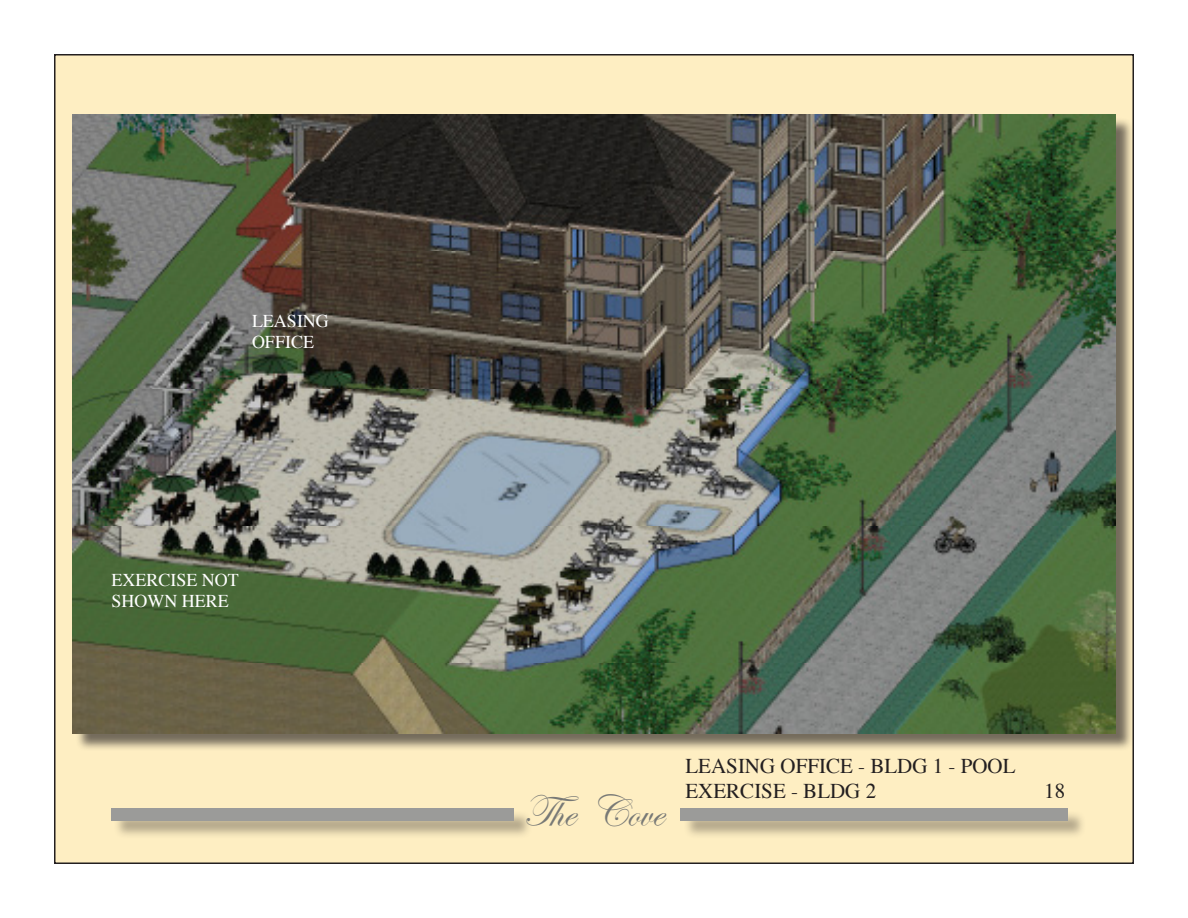
<style>
.page{position:relative;width:1188px;height:918px;background:#fff}
.page>*{position:absolute;margin:0;border:0;box-sizing:border-box;transform-origin:0 0}
.t1{font:45px "Edwardian Script ITC";color:#787976}
.t2{font:21px "Times";color:#231f20}
.t3{font:18px "Times";color:#fff}
</style>
<div class="page">
<div style="left:55px;top:55px;width:1078px;height:808px;background:#feeec2"></div>
<div style="left:683px;top:811px;width:404px;height:29px;background:#231f20;opacity:.34"></div>
<div style="left:681px;top:808px;width:387px;height:13px;background:#9b9b99"></div>
<div style="left:114px;top:811px;width:419px;height:29px;background:#231f20;opacity:.34"></div>
<div style="left:111px;top:808px;width:403px;height:13px;background:#9b9b99"></div>
<div style="left:75px;top:117px;width:1059px;height:635px;background:#231f20;opacity:.63"></div>
<img style="left:73px;top:115px;width:1042px;height:618px">
<p class="t3" style="left:252px;top:304px;width:78px">LEASING</p>
<p class="t3" style="left:252px;top:325px;width:64px">OFFICE</p>
<p class="t3" style="left:111px;top:563px;width:129px">EXERCISE NOT</p>
<p class="t3" style="left:111px;top:585px;width:119px">SHOWN HERE</p>
<p class="t1" style="left:523px;top:786px;width:141px">The Cove</p>
<p class="t2" style="left:686px;top:746px;width:332px">LEASING OFFICE - BLDG 1 - POOL</p>
<p class="t2" style="left:686px;top:771px;width:192px">EXERCISE - BLDG 2</p>
<p class="t2" style="left:1044px;top:771px;width:22px">18</p>
</div>
